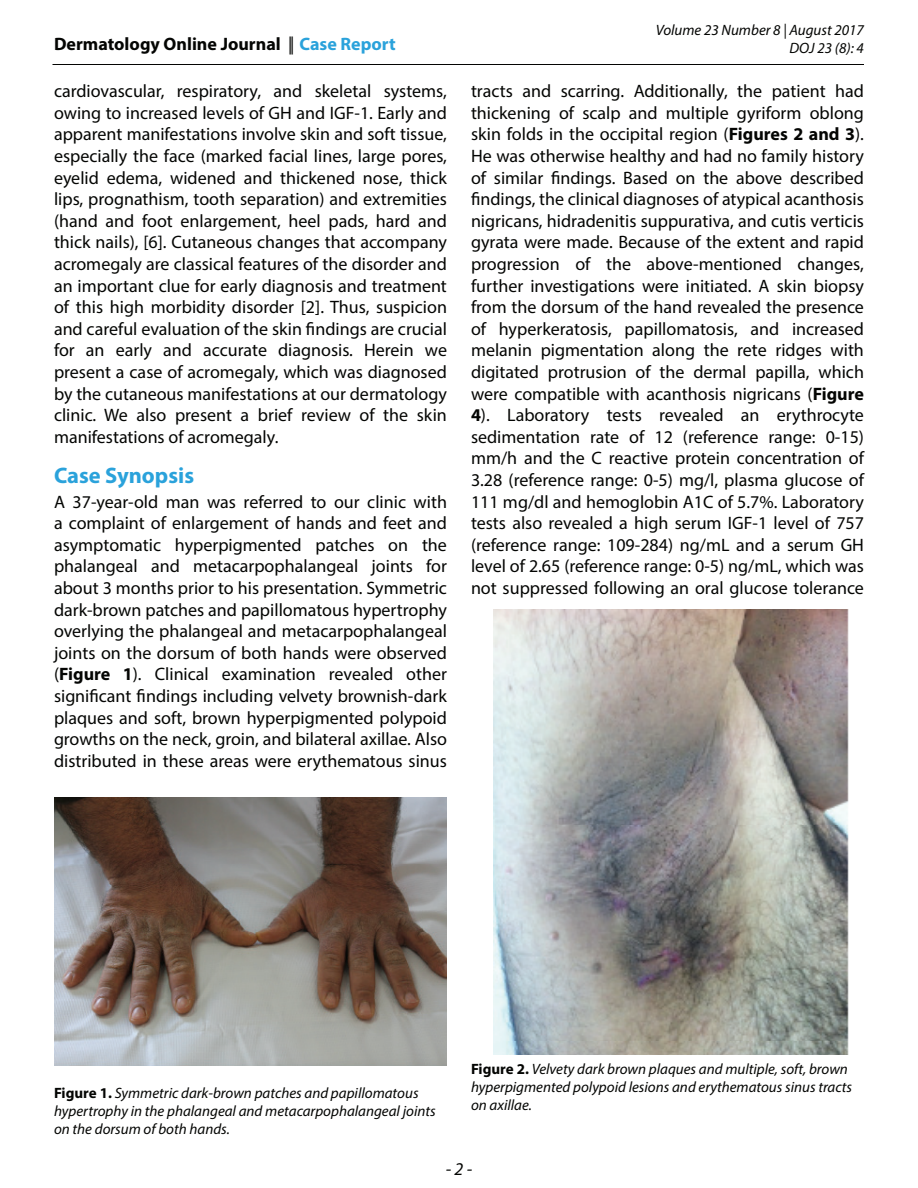
<style>
.page{position:relative;width:918px;height:1188px;background:#fff}
.page>*{position:absolute;margin:0;border:0;box-sizing:border-box;transform-origin:0 0}
.Sub_title_Color{font:700 22.5px "Myriad Pro";color:#2aa2db}
.Body_text{font:18px/21.6px "Myriad Pro";color:#040503;text-align:justify}
.t1{font:700 18px "Myriad Pro";color:#040503}
.t2{font:italic 18px "Myriad Pro";color:#040503}
.Figure_caption{font:italic 15px/18px "Myriad Pro";color:#040503}
.s1{font-weight:400}
.s2{color:#2aa2db}
.s3{font-weight:700}
.s4{font-weight:700;font-style:normal}
</style>
<div class="page">
<hr style="left:52px;top:64px;width:812px;height:1px;background:#040503">
<img style="left:54px;top:797px;width:393px;height:269px">
<img style="left:493px;top:609px;width:356px;height:445px">
<p class="t1" style="left:54px;top:32px;width:343px">Dermatology Online Journal <span class="s1">||</span> <span class="s2">Case Report</span></p>
<p class="Body_text" style="left:54px;top:80px;width:395px">cardiovascular, respiratory, and skeletal systems, owing to increased levels of GH and IGF-1. Early and apparent manifestations involve skin and soft tissue, especially the face (marked facial lines, large pores, eyelid edema, widened and thickened nose, thick lips, prognathism, tooth separation) and extremities (hand and foot enlargement, heel pads, hard and thick nails), [6]. Cutaneous changes that accompany acromegaly are classical features of the disorder and an important clue for early diagnosis and treatment of this high morbidity disorder [2]. Thus, suspicion and careful evaluation of the skin findings are crucial for an early and accurate diagnosis. Herein we present a case of acromegaly, which was diagnosed by the cutaneous manifestations at our dermatology clinic. We also present a brief review of the skin manifestations of acromegaly.</p>
<p class="Sub_title_Color" style="left:54px;top:461px;width:142px">Case Synopsis</p>
<p class="Body_text" style="left:54px;top:490px;width:395px">A 37-year-old man was referred to our clinic with a complaint of enlargement of hands and feet and asymptomatic hyperpigmented patches on the phalangeal and metacarpophalangeal joints for about 3 months prior to his presentation. Symmetric dark-brown patches and papillomatous hypertrophy overlying the phalangeal and metacarpophalangeal joints on the dorsum of both hands were observed (<span class="s3">Figure 1</span>). Clinical examination revealed other significant findings including velvety brownish-dark plaques and soft, brown hyperpigmented polypoid growths on the neck, groin, and bilateral axillae. Also distributed in these areas were erythematous sinus</p>
<p class="Figure_caption" style="left:656px;top:20px;width:210px;text-align:right">Volume 23 Number 8 | August 2017<br>DOJ 23 (8): 4</p>
<p class="Body_text" style="left:471px;top:80px;width:395px">tracts and scarring. Additionally, the patient had thickening of scalp and multiple gyriform oblong skin folds in the occipital region (<span class="s3">Figures 2 and 3</span>).<br>He was otherwise healthy and had no family history of similar findings. Based on the above described findings, the clinical diagnoses of atypical acanthosis nigricans, hidradenitis suppurativa, and cutis verticis gyrata were made. Because of the extent and rapid progression of the above-mentioned changes, further investigations were initiated. A skin biopsy from the dorsum of the hand revealed the presence of hyperkeratosis, papillomatosis, and increased melanin pigmentation along the rete ridges with digitated protrusion of the dermal papilla, which were compatible with acanthosis nigricans (<span class="s3">Figure 4</span>). Laboratory tests revealed an erythrocyte sedimentation rate of 12 (reference range: 0-15) mm/h and the C reactive protein concentration of 3.28 (reference range: 0-5) mg/l, plasma glucose of 111 mg/dl and hemoglobin A1C of 5.7%. Laboratory tests also revealed a high serum IGF-1 level of 757 (reference range: 109-284) ng/mL and a serum GH level of 2.65 (reference range: 0-5) ng/mL, which was not suppressed following an oral glucose tolerance</p>
<p class="Figure_caption" style="left:54px;top:1084px;width:383px"><span class="s4">Figure 1.</span> Symmetric dark-brown patches and papillomatous hypertrophy in the phalangeal and metacarpophalangeal joints on the dorsum of both hands.</p>
<p class="Figure_caption" style="left:471px;top:1060px;width:383px"><span class="s4">Figure 2.</span> Velvety dark brown plaques and multiple, soft, brown hyperpigmented polypoid lesions and erythematous sinus tracts on axillae.</p>
<p class="t2" style="left:446px;top:1157px;width:28px">- 2 -</p>
</div>
